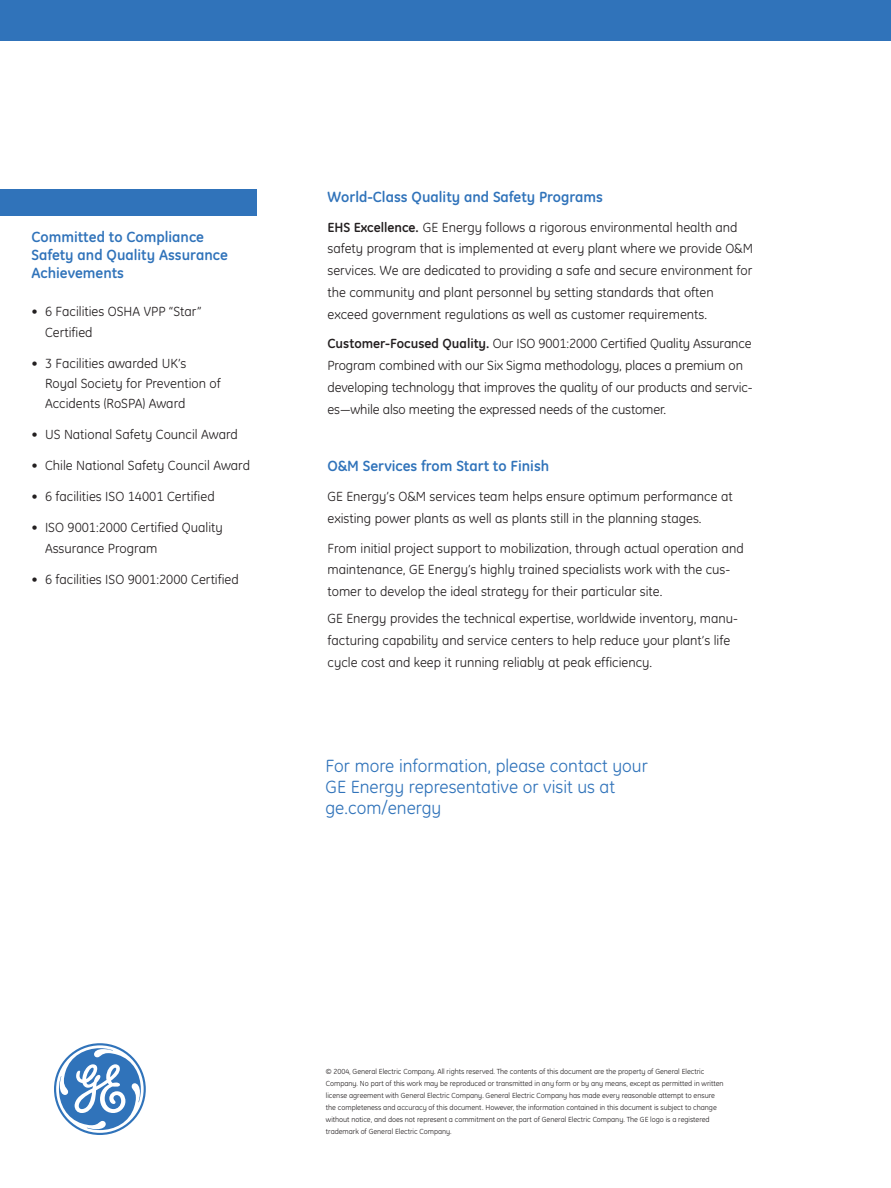
<style>
.page{position:relative;width:891px;height:1188px;background:#fff}
.page>*{position:absolute;margin:0;border:0;box-sizing:border-box;transform-origin:0 0}
.t1{font:18px/21px "GE Inspira";color:#3073ba}
.t2{font:700 15px/18px "GE Inspira";color:#3073ba}
.t3{font:13.5px/21.8px "GE Inspira";color:#231f20}
.t4{font:7.5px/12px "GE Inspira";letter-spacing:-.005em;color:#231f20}
.s1{font-weight:700}
</style>
<div class="page">
<div style="left:0;top:0;width:891px;height:40px;background:#3073ba"></div>
<svg style="left:54px;top:1043px;width:92px;height:92px"></svg>
<div style="left:0;top:189px;width:256px;height:27px;background:#3073ba"></div>
<p class="t2" style="left:32px;top:230px;width:198px">Committed to Compliance<br>Safety and Quality Assurance<br>Achievements</p>
<p class="t3" style="left:45px;top:303px;width:158px;line-height:20.2px;text-indent:-14px">• 6 Facilities OSHA VPP “Star”<br>Certified</p>
<p class="t3" style="left:45px;top:354px;width:177px;line-height:20.2px;text-indent:-14px">• 3 Facilities awarded UK’s<br>Royal Society for Prevention of<br>Accidents (RoSPA) Award</p>
<p class="t3" style="left:32px;top:425px;width:208px">• US National Safety Council Award</p>
<p class="t3" style="left:32px;top:456px;width:220px">• Chile National Safety Council Award</p>
<p class="t3" style="left:32px;top:487px;width:185px">• 6 facilities ISO 14001 Certified</p>
<p class="t3" style="left:45px;top:519px;width:179px;line-height:20.2px;text-indent:-14px">• ISO 9001:2000 Certified Quality<br>Assurance Program</p>
<p class="t3" style="left:32px;top:570px;width:209px">• 6 facilities ISO 9001:2000 Certified</p>
<p class="t2" style="left:328px;top:189px;width:277px">World-Class Quality and Safety Programs</p>
<p class="t3" style="left:328px;top:217px;width:427px"><span class="s1">EHS Excellence.</span> GE Energy follows a rigorous environmental health and safety program that is implemented at every plant where we provide O&amp;M services. We are dedicated to providing a safe and secure environment for the community and plant personnel by setting standards that often exceed government regulations as well as customer requirements.</p>
<p class="t3" style="left:328px;top:334px;width:427px"><span class="s1">Customer-Focused Quality.</span> Our ISO 9001:2000 Certified Quality Assurance Program combined with our Six Sigma methodology, places a premium on developing technology that improves the quality of our products and servic&shy;es—while also meeting the expressed needs of the customer.</p>
<p class="t2" style="left:328px;top:459px;width:223px">O&amp;M Services from Start to Finish</p>
<p class="t3" style="left:328px;top:487px;width:407px">GE Energy’s O&amp;M services team helps ensure optimum performance at existing power plants as well as plants still in the planning stages.</p>
<p class="t3" style="left:328px;top:539px;width:418px">From initial project support to mobilization, through actual operation and maintenance, GE Energy’s highly trained specialists work with the cus&shy;tomer to develop the ideal strategy for their particular site.</p>
<p class="t3" style="left:328px;top:609px;width:412px">GE Energy provides the technical expertise, worldwide inventory, manu&shy;facturing capability and service centers to help reduce your plant’s life cycle cost and keep it running reliably at peak efficiency.</p>
<h1 class="t1" style="left:326px;top:757px;width:324px">For more information, please contact your<br>GE Energy representative or visit us at ge.com/energy</h1>
<p class="t4" style="left:326px;top:1066px;width:399px">© 2004, General Electric Company. All rights reserved. The contents of this document are the property of General Electric Company. No part of this work may be reproduced or transmitted in any form or by any means, except as permitted in written license agreement with General Electric Company. General Electric Company has made every reasonable attempt to ensure the completeness and accuracy of this document. However, the information contained in this document is subject to change without notice, and does not represent a commitment on the part of General Electric Company. The GE logo is a registered trademark of General Electric Company.</p>
</div>
